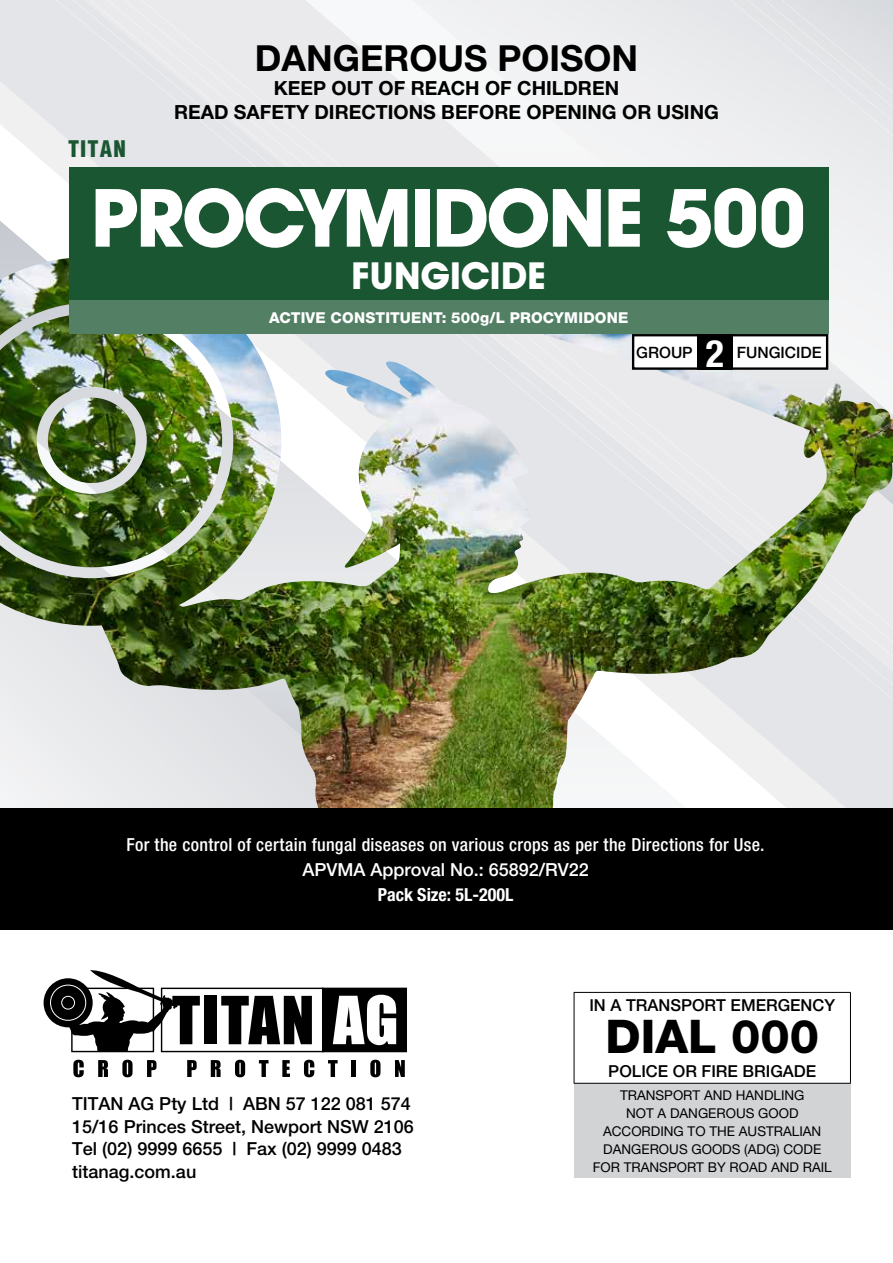
<style>
.page{position:relative;width:893px;height:1263px;background:#fff}
.page>*{position:absolute;margin:0;border:0;box-sizing:border-box;transform-origin:0 0}
.t1{font:700 81px "Avant Garde IT Cby BT";letter-spacing:-.025em;color:#fff}
.t2{font:800 46.5px "Helvetica Neue";color:#000}
.t3{font:700 condensed 37.8px "Helvetica Neue";color:#fff}
.t4{font:700 37.5px "Avant Garde IT Cby BT";letter-spacing:.005em;color:#fff}
.t5{font:700 36px "Helvetica Neue";color:#000}
.t6{font:900 condensed 22.35px "Helvetica";letter-spacing:.05em;color:#1a5632}
.t7{font:700 19.5px/24px "Helvetica Neue";color:#000;text-align:center}
.t8{font:500 18px/22.5px "Helvetica Neue";color:#000}
.t9{font:500 condensed 18px "Helvetica Neue";letter-spacing:.015em;color:#fff}
.t10{font:500 18px "Helvetica Neue";color:#fff}
.t11{font:700 condensed 18px "Helvetica Neue";color:#fff}
.t12{font:500 16.5px "Helvetica Neue";color:#000}
.t13{font:500 15.6px "Helvetica Neue";color:#000}
.t14{font:800 15px "Helvetica Neue";letter-spacing:.01em;color:#fff}
.t15{font:13.5px/18px "Helvetica Neue";color:#000;text-align:center}
</style>
<div class="page">
<svg style="left:141px;top:0;width:752px;height:252px;fill:#ecedef"></svg>
<svg style="left:730px;top:0;width:163px;height:136px;background:#e4e5e8"></svg>
<img style="left:0;top:252px;width:893px;height:556px">
<div style="left:0;top:808px;width:893px;height:122px;background:#000"></div>
<div style="left:574px;top:1083px;width:276px;height:95px;background:#d1d3d4"></div>
<hr style="left:574px;top:992px;width:277px;height:1px;background:#000">
<hr style="left:574px;top:993px;width:1px;height:90px;background:#000">
<hr style="left:850px;top:993px;width:1px;height:90px;background:#000">
<hr style="left:574px;top:1083px;width:277px;height:1px;background:#000">
<div style="left:161px;top:988px;width:162px;height:64px;border:1px solid #000"></div>
<div style="left:323px;top:988px;width:83px;height:63px;background:#000"></div>
<div style="left:322px;top:988px;width:85px;height:64px;border:1px solid #000"></div>
<svg style="left:333px;top:995px;width:63px;height:50px"></svg>
<svg style="left:73px;top:1060px;width:11px;height:17px"></svg>
<svg style="left:98px;top:1060px;width:10px;height:17px"></svg>
<svg style="left:122px;top:1060px;width:11px;height:17px"></svg>
<svg style="left:147px;top:1060px;width:10px;height:17px"></svg>
<svg style="left:187px;top:1060px;width:10px;height:17px"></svg>
<svg style="left:211px;top:1060px;width:10px;height:17px"></svg>
<svg style="left:235px;top:1060px;width:10px;height:17px"></svg>
<svg style="left:259px;top:1060px;width:9px;height:17px"></svg>
<svg style="left:282px;top:1060px;width:8px;height:17px"></svg>
<svg style="left:304px;top:1060px;width:10px;height:17px"></svg>
<svg style="left:328px;top:1060px;width:10px;height:17px"></svg>
<div style="left:351px;top:1060px;width:5px;height:17px;background:#000"></div>
<svg style="left:370px;top:1060px;width:10px;height:17px"></svg>
<svg style="left:395px;top:1060px;width:10px;height:17px"></svg>
<svg style="left:221px;top:996px;width:91px;height:48px"></svg>
<div style="left:204px;top:996px;width:13px;height:48px;background:#000"></div>
<div style="left:44px;top:978px;width:49px;height:49px;background:#000;border-radius:50%"></div>
<svg style="left:50px;top:970px;width:150px;height:81px"></svg>
<div style="left:69px;top:167px;width:759px;height:134px;background:#1a5632"></div>
<div style="left:69px;top:301px;width:759px;height:33px;background:#538065"></div>
<div style="left:633px;top:335px;width:194px;height:34px;background:#fff"></div>
<div style="left:632px;top:334px;width:196px;height:36px;border:2px solid #000"></div>
<div style="left:697px;top:334px;width:36px;height:36px;background:#000"></div>
<h3 class="t6" style="left:68px;top:135px;width:59px">TITAN</h3>
<h3 class="t5" style="left:255px;top:36px;width:385px">DANGEROUS POISON</h3>
<h3 class="t7" style="left:174px;top:75px;width:546px">KEEP OUT OF REACH OF CHILDREN<br>READ SAFETY DIRECTIONS BEFORE OPENING OR USING</h3>
<h1 class="t1" style="left:91px;top:169px;width:717px">PROCYMIDONE 500</h1>
<h3 class="t4" style="left:352px;top:253px;width:196px">FUNGICIDE</h3>
<p class="t14" style="left:269px;top:309px;width:361px">ACTIVE CONSTITUENT: 500g/L PROCYMIDONE</p>
<p class="t13" style="left:636px;top:343px;width:58px">GROUP</p>
<h3 class="t3" style="left:706px;top:330px;width:20px">2</h3>
<p class="t13" style="left:737px;top:343px;width:86px">FUNGICIDE</p>
<h3 class="t9" style="left:127px;top:834px;width:639px">For the control of certain fungal diseases on various crops as per the Directions for Use.</h3>
<h3 class="t10" style="left:302px;top:859px;width:288px">APVMA Approval No.: 65892/RV22</h3>
<h3 class="t11" style="left:378px;top:884px;width:137px">Pack Size: 5L-200L</h3>
<h3 class="t8" style="left:72px;top:1092px;width:343px">TITAN AG Pty Ltd | ABN 57 122 081 574<br>15/16 Princes Street, Newport NSW 2106<br>Tel (02) 9999 6655 | Fax (02) 9999 0483 titanag.com.au</h3>
<p class="t12" style="left:589px;top:995px;width:247px">IN A TRANSPORT EMERGENCY</p>
<h2 class="t2" style="left:605px;top:1009px;width:215px">DIAL 000</h2>
<p class="t12" style="left:608px;top:1061px;width:209px">POLICE OR FIRE BRIGADE</p>
<p class="t15" style="left:593px;top:1086px;width:241px">TRANSPORT AND HANDLING<br>NOT A DANGEROUS GOOD<br>ACCORDING TO THE AUSTRALIAN<br>DANGEROUS GOODS (ADG) CODE<br>FOR TRANSPORT BY ROAD AND RAIL</p>
</div>
